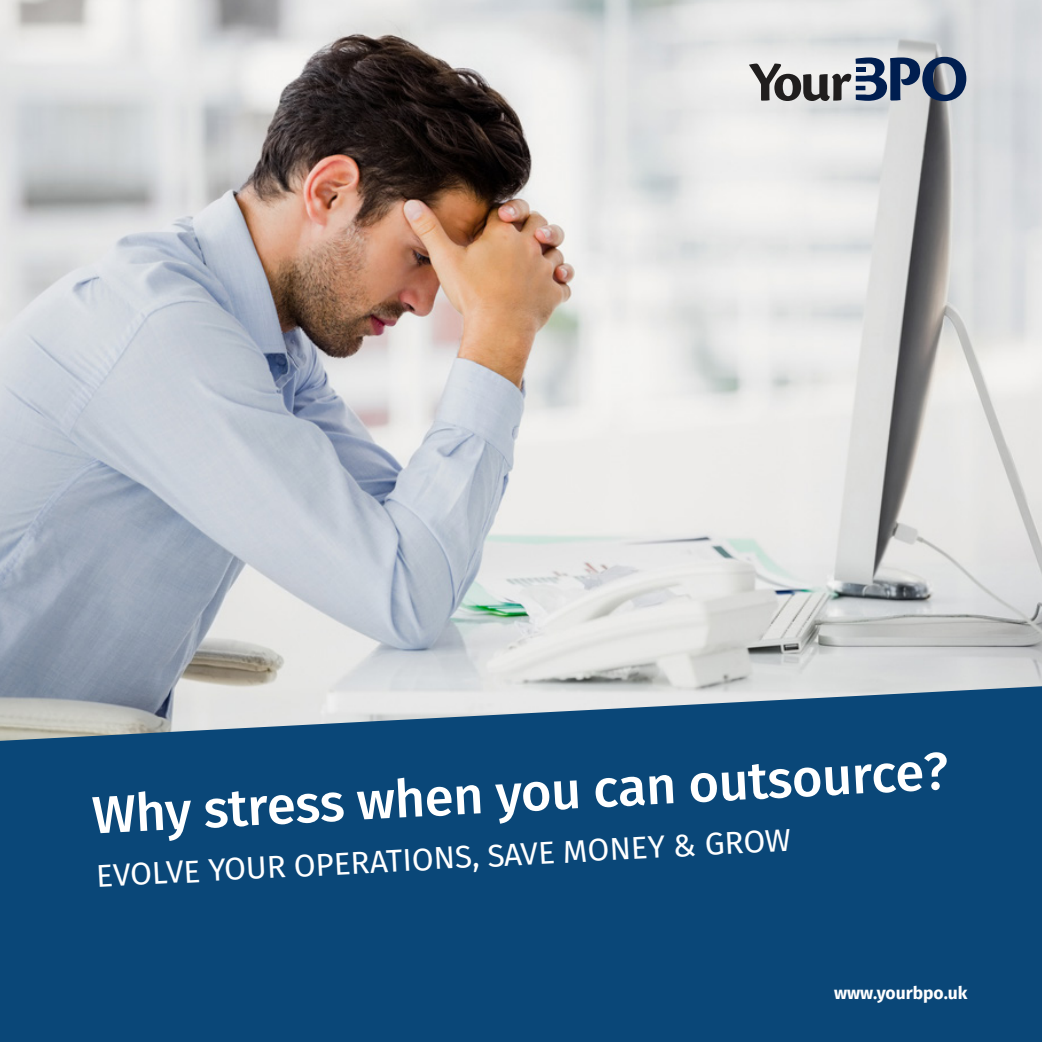
<style>
.page{position:relative;width:1042px;height:1042px;background:#fff}
.page>*{position:absolute;margin:0;border:0;box-sizing:border-box;transform-origin:0 0}
.t1{font:500 52.5px "Fira Sans";color:#fff}
.t2{font:31.5px "Fira Sans";color:#fff}
.t3{font:700 17.5px "Fira Sans";color:#fff}
</style>
<div class="page">
<img style="left:0;top:0;width:1042px;height:686px">
<svg style="left:0;top:686px;width:1042px;height:356px;background:#19517e"></svg>
<svg style="left:749px;top:57px;width:217px;height:44px;background:#838b98"></svg>
<p class="t1" style="left:90px;top:778px;width:859px;rotate:-3deg">Why stress when you can outsource?</p>
<p class="t2" style="left:95px;top:854px;width:697px;rotate:-3deg">EVOLVE YOUR OPERATIONS, SAVE MONEY &amp; GROW</p>
<p class="t3" style="left:834px;top:980px;width:135px">www.yourbpo.uk</p>
</div>
